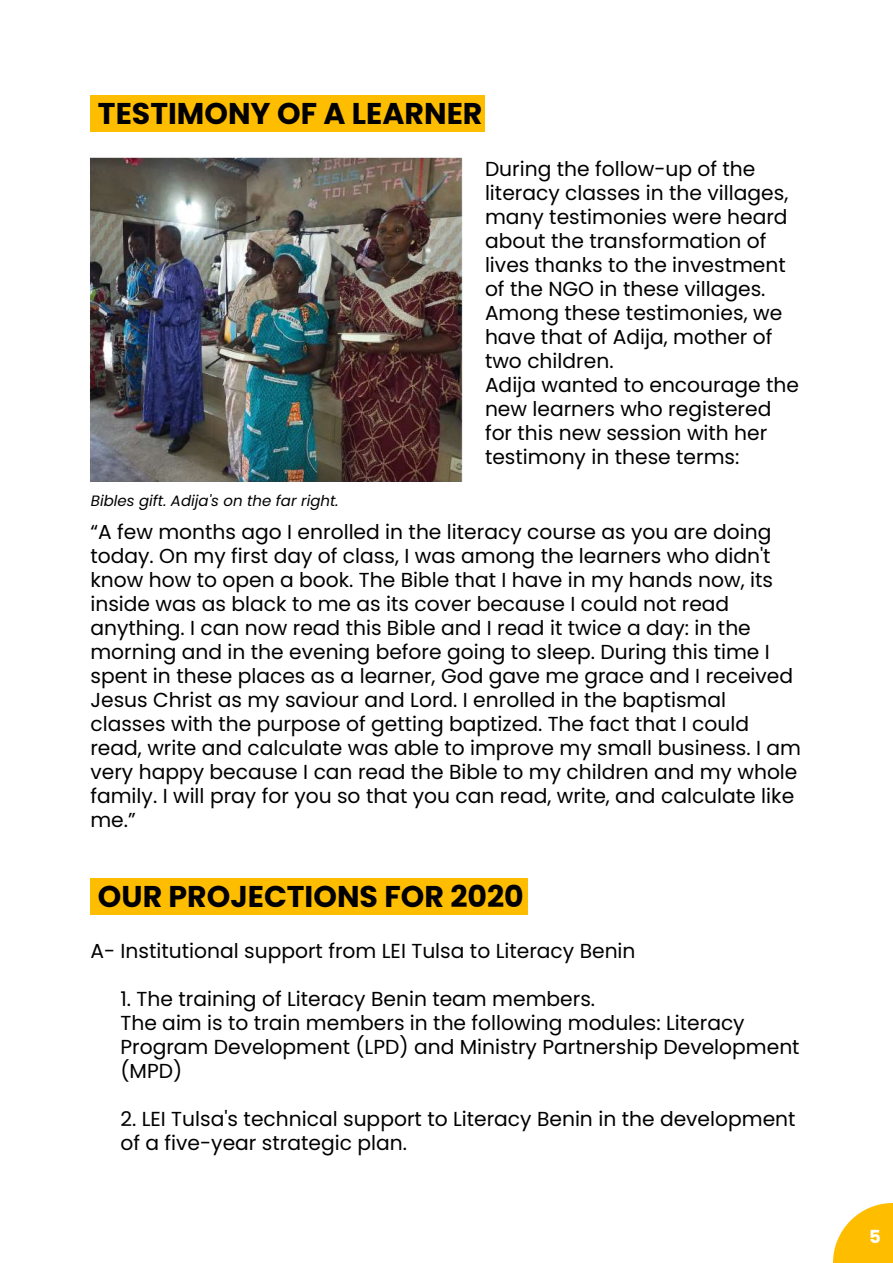
<style>
.page{position:relative;width:893px;height:1263px;background:#fff}
.page>*{position:absolute;margin:0;border:0;box-sizing:border-box;transform-origin:0 0}
.t1{font:700 30px "Poppins";color:#000}
.t2{font:20.25px/24px "Poppins";color:#000}
.t3{font:700 18px "Poppins";color:#fff}
.t4{font:italic 15px "Poppins";color:#000}
</style>
<div class="page">
<div style="left:90px;top:879px;width:438px;height:36px;background:#ffbd00"></div>
<svg style="left:833px;top:1203px;width:60px;height:60px"></svg>
<img style="left:90px;top:95px;width:395px;height:387px">
<h1 class="t1" style="left:98px;top:96px;width:386px">TESTIMONY OF A LEARNER</h1>
<p class="t4" style="left:91px;top:492px;width:249px">Bibles gift. Adija's on the far right.</p>
<p class="t2" style="left:485px;top:157px;width:315px">During the follow-up of the literacy classes in the villages, many testimonies were heard about the transformation of lives thanks to the investment of the NGO in these villages.<br>Among these testimonies, we have that of Adija, mother of two children.<br>Adija wanted to encourage the new learners who registered for this new session with her testimony in these terms:</p>
<p class="t2" style="left:90px;top:520px;width:712px">“A few months ago I enrolled in the literacy course as you are doing today. On my first day of class, I was among the learners who didn't know how to open a book. The Bible that I have in my hands now, its inside was as black to me as its cover because I could not read anything. I can now read this Bible and I read it twice a day: in the morning and in the evening before going to sleep. During this time I spent in these places as a learner, God gave me grace and I received Jesus Christ as my saviour and Lord. I enrolled in the baptismal classes with the purpose of getting baptized. The fact that I could read, write and calculate was able to improve my small business. I am very happy because I can read the Bible to my children and my whole family. I will pray for you so that you can read, write, and calculate like me.”</p>
<h1 class="t1" style="left:98px;top:879px;width:427px">OUR PROJECTIONS FOR 2020</h1>
<p class="t2" style="left:90px;top:938px;width:547px">A- Institutional support from LEI Tulsa to Literacy Benin</p>
<p class="t2" style="left:120px;top:986px;width:681px">1. The training of Literacy Benin team members.<br>The aim is to train members in the following modules: Literacy Program Development (LPD) and Ministry Partnership Development (MPD)</p>
<p class="t2" style="left:120px;top:1106px;width:677px">2. LEI Tulsa's technical support to Literacy Benin in the development of a five-year strategic plan.</p>
<p class="t3" style="left:869px;top:1227px;width:13px">5</p>
</div>
